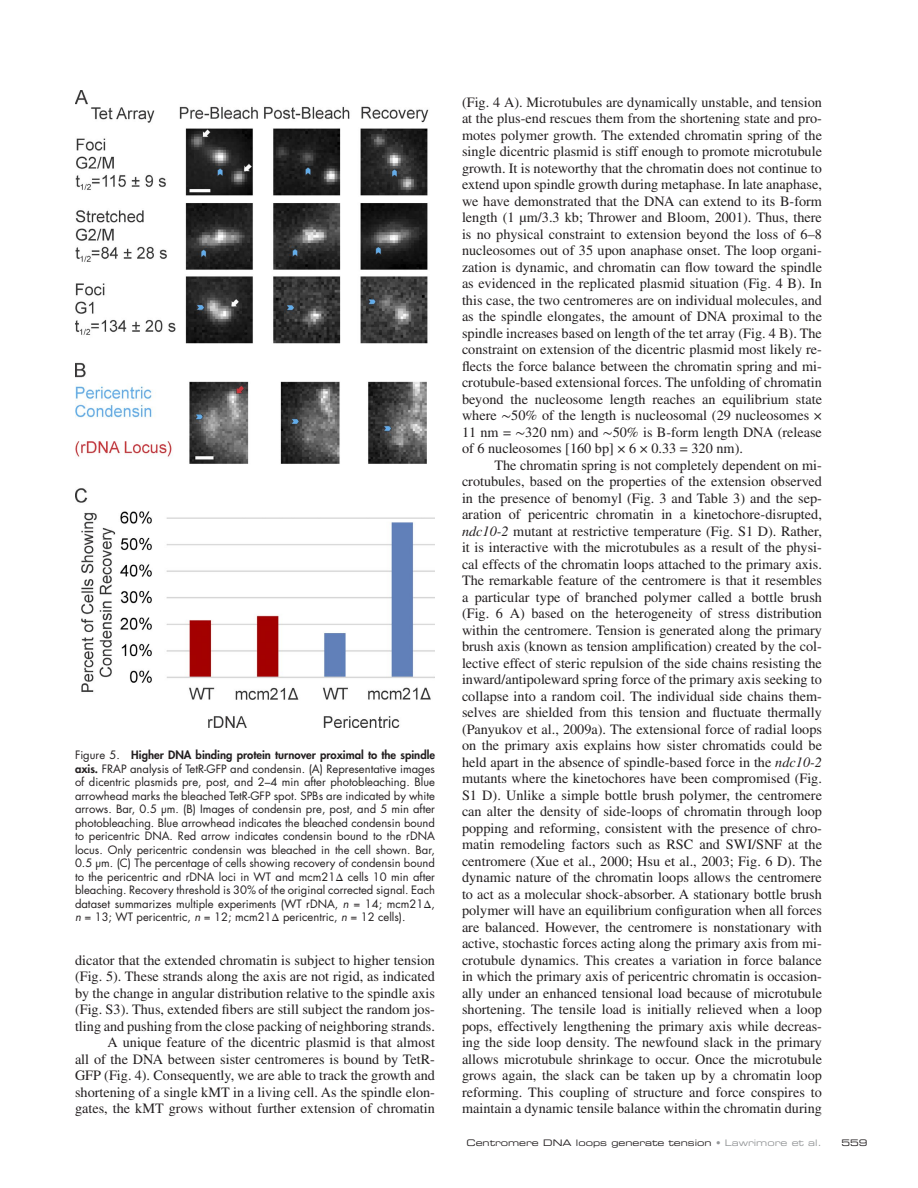
<style>
.page{position:relative;width:918px;height:1188px;background:#fff}
.page>*{position:absolute;margin:0;border:0;box-sizing:border-box;transform-origin:0 0}
.t1{font:14.25px/16.5px "Times LT Std";color:#231f20;text-align:justify}
.t2{font:11.25px/13.5px "Futura Std";color:#231f20;text-align:justify}
.t3{font:9px "Eurostile LT Std Ex 2";color:#231f20}
.s1{font-weight:800}
.s2{font-family:"STIX General"}
.s3{font-style:italic}
.s4{color:#949698}
</style>
<div class="page">
<img style="left:75px;top:90px;width:360px;height:638px">
<p class="t2" style="left:75px;top:749px;width:362px">Figure 5. <span class="s1">Higher DNA binding protein turnover proximal to the spindle axis.</span> FRAP analysis of TetR-GFP and condensin. (A) Representative images of dicentric plasmids pre, post, and 2–4 min after photobleaching. Blue arrowhead marks the bleached TetR-GFP spot. SPBs are indicated by white arrows. Bar, 0.5 µm. (B) Images of condensin pre, post, and 5 min after photobleaching. Blue arrowhead indicates the bleached condensin bound to pericentric DNA. Red arrow indicates condensin bound to the rDNA locus. Only pericentric condensin was bleached in the cell shown. Bar, 0.5 µm. (C) The percentage of cells showing recovery of condensin bound to the pericentric and rDNA loci in WT and mcm21<span class="s2">Δ</span> cells 10 min after bleaching. Recovery threshold is 30% of the original corrected signal. Each dataset summarizes multiple experiments (WT rDNA, <span class="s3">n</span> = 14; mcm21<span class="s2">Δ</span>, <span class="s3">n</span> = 13; WT pericentric, <span class="s3">n</span> = 12; mcm21<span class="s2">Δ</span> pericentric, <span class="s3">n</span> = 12 cells).</p>
<p class="t1" style="left:75px;top:951px;width:362px;text-align:right">dicator that the extended chromatin is subject to higher tension (Fig. 5). These strands along the axis are not rigid, as indicated by the change in angular distribution relative to the spindle axis (Fig. S3). Thus, extended fibers are still subject the random jos&shy;tling and pushing from the close packing of neighboring strands.<br>A unique feature of the dicentric plasmid is that almost<br>all of the DNA between sister centromeres is bound by TetR-GFP (Fig. 4). Consequently, we are able to track the growth and shortening of a single kMT in a living cell. As the spindle elon&shy;gates, the kMT grows without further extension of chromatin</p>
<p class="t1" style="left:462px;top:93px;width:362px">(Fig. 4 A). Microtubules are dynamically unstable, and tension at the plus-end rescues them from the shortening state and pro&shy;motes polymer growth. The extended chromatin spring of the single dicentric plasmid is stiff enough to promote microtubule growth. It is noteworthy that the chromatin does not continue to extend upon spindle growth during metaphase. In late anaphase, we have demonstrated that the DNA can extend to its B-form length (1 µm/3.3 kb; Thrower and Bloom, 2001). Thus, there is no physical constraint to extension beyond the loss of 6–8 nucleosomes out of 35 upon anaphase onset. The loop organi&shy;zation is dynamic, and chromatin can flow toward the spindle as evidenced in the replicated plasmid situation (Fig. 4 B). In this case, the two centromeres are on individual molecules, and as the spindle elongates, the amount of DNA proximal to the spindle increases based on length of the tet array (Fig. 4 B). The constraint on extension of the dicentric plasmid most likely re&shy;flects the force balance between the chromatin spring and mi&shy;crotubule-based extensional forces. The unfolding of chromatin beyond the nucleosome length reaches an equilibrium state where <span class="s2">∼</span>50% of the length is nucleosomal (29 nucleosomes × 11 nm = <span class="s2">∼</span>320 nm) and <span class="s2">∼</span>50% is B-form length DNA (release of 6 nucleosomes [160 bp] × 6 × 0.33 = 320 nm).</p>
<p class="t1" style="left:462px;top:456px;width:362px;text-indent:32px">The chromatin spring is not completely dependent on mi&shy;crotubules, based on the properties of the extension observed in the presence of benomyl (Fig. 3 and Table 3) and the sep&shy;aration of pericentric chromatin in a kinetochore-disrupted, <span class="s3">ndc10-2</span> mutant at restrictive temperature (Fig. S1 D). Rather, it is interactive with the microtubules as a result of the physi&shy;cal effects of the chromatin loops attached to the primary axis.<br>The remarkable feature of the centromere is that it resembles a particular type of branched polymer called a bottle brush (Fig. 6 A) based on the heterogeneity of stress distribution within the centromere. Tension is generated along the primary brush axis (known as tension amplification) created by the col&shy;lective effect of steric repulsion of the side chains resisting the inward/antipoleward spring force of the primary axis seeking to collapse into a random coil. The individual side chains them&shy;selves are shielded from this tension and fluctuate thermally (Panyukov et al., 2009a). The extensional force of radial loops on the primary axis explains how sister chromatids could be held apart in the absence of spindle-based force in the <span class="s3">ndc10-2 </span>mutants where the kinetochores have been compromised (Fig.<br>S1 D). Unlike a simple bottle brush polymer, the centromere can alter the density of side-loops of chromatin through loop popping and reforming, consistent with the presence of chro&shy;matin remodeling factors such as RSC and SWI/SNF at the centromere (Xue et al., 2000; Hsu et al., 2003; Fig. 6 D). The dynamic nature of the chromatin loops allows the centromere to act as a molecular shock-absorber. A stationary bottle brush polymer will have an equilibrium configuration when all forces are balanced. However, the centromere is nonstationary with active, stochastic forces acting along the primary axis from mi&shy;crotubule dynamics. This creates a variation in force balance in which the primary axis of pericentric chromatin is occasion&shy;ally under an enhanced tensional load because of microtubule shortening. The tensile load is initially relieved when a loop pops, effectively lengthening the primary axis while decreas&shy;ing the side loop density. The newfound slack in the primary allows microtubule shrinkage to occur. Once the microtubule grows again, the slack can be taken up by a chromatin loop reforming. This coupling of structure and force conspires to maintain a dynamic tensile balance within the chromatin during</p>
<p class="t3" style="left:467px;top:1136px;width:357px">Centromere DNA loops generate tension <span class="s4">• Lawrimore et al.</span></p>
<p class="t3" style="left:841px;top:1136px;width:28px">559</p>
</div>
